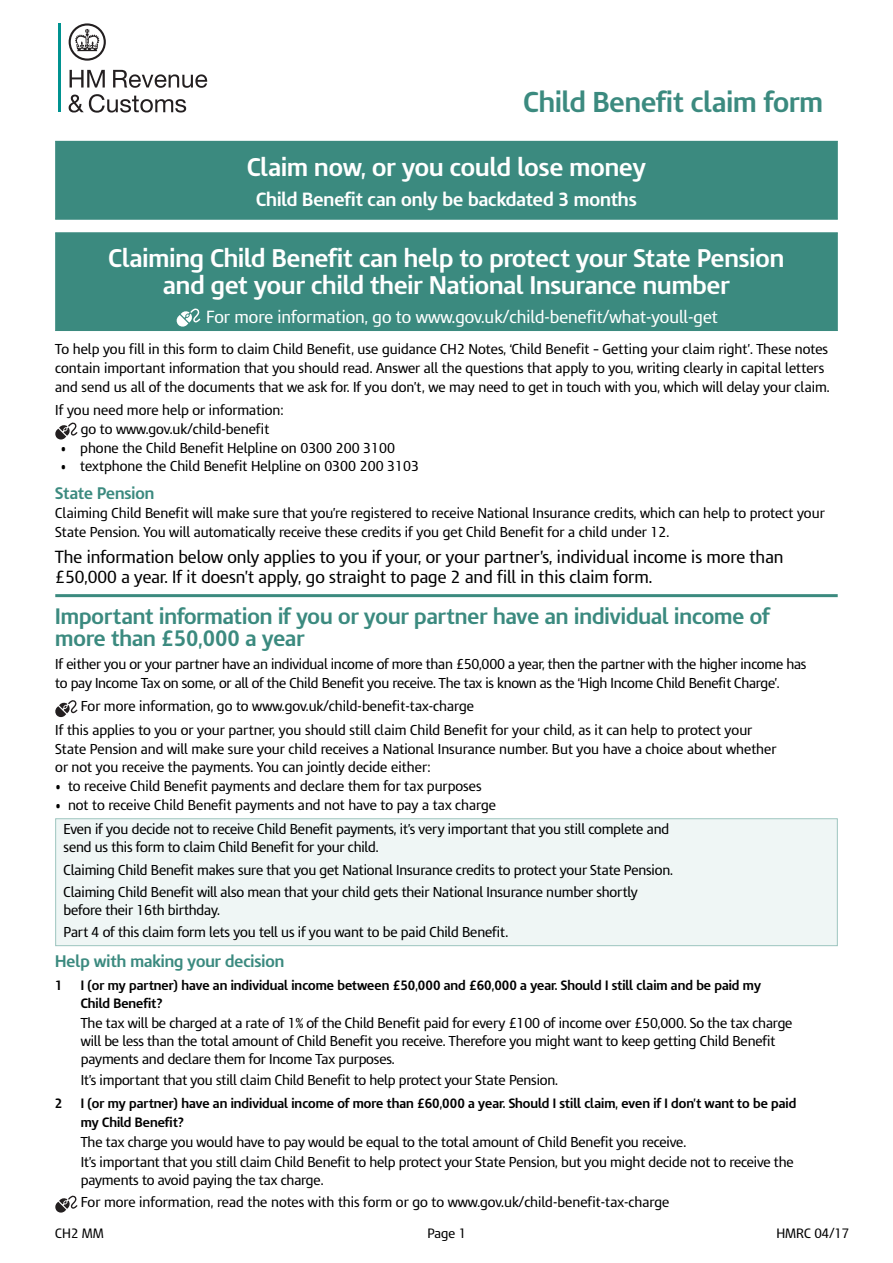
<style>
.page{position:relative;width:893px;height:1263px;background:#fff}
.page>*{position:absolute;margin:0;border:0;box-sizing:border-box;transform-origin:0 0}
.t1{font:700 27px "IR Modena";color:#3b8a7f}
.t2{font:700 24px/27.3px "IR Modena";color:#fff;text-align:center}
.t3{font:700 21px/22.5px "IR Modena";color:#3b8a7f}
.t4{font:700 18px "IR Modena";color:#fff}
.t5{font:16.5px/20.2px "IR Modena";color:#000}
.t6{font:16.5px "IR Modena";color:#fff}
.t7{font:700 15.75px "IR Modena";color:#3b8a7f}
.t8{font:13.5px/18.8px "IR Modena";letter-spacing:-.005em;color:#000}
.t9{font:700 12.75px/18.8px "IR Modena";color:#000}
.t10{font:12.75px "IR Modena";color:#000}
</style>
<div class="page">
<svg style="left:70px;top:70px;width:35px;height:18px"></svg>
<svg style="left:113px;top:70px;width:94px;height:18px"></svg>
<svg style="left:69px;top:94px;width:117px;height:19px"></svg>
<hr style="left:58px;top:23px;width:3px;height:89px;background:#009290">
<svg style="left:69px;top:23px;width:37px;height:38px"></svg>
<hr style="left:55px;top:594px;width:783px;height:3px;background:#3b8a7f">
<svg style="left:55px;top:423px;width:22px;height:16px"></svg>
<svg style="left:55px;top:700px;width:22px;height:17px"></svg>
<div style="left:56px;top:142px;width:781px;height:77px;background:#3b8a7f"></div>
<div style="left:55px;top:141px;width:783px;height:79px;border:1px solid #3b8a7f"></div>
<div style="left:56px;top:233px;width:781px;height:97px;background:#3b8a7f"></div>
<div style="left:55px;top:232px;width:783px;height:99px;border:1px solid #3b8a7f"></div>
<svg style="left:177px;top:308px;width:23px;height:19px"></svg>
<div style="left:56px;top:819px;width:781px;height:126px;background:#eff6f5"></div>
<div style="left:55px;top:818px;width:783px;height:128px;border:1px solid #9dc5bf"></div>
<svg style="left:55px;top:1195px;width:22px;height:17px"></svg>
<h1 class="t1" style="left:524px;top:92px;width:301px">Child Benefit claim form</h1>
<h2 class="t2" style="left:247px;top:156px;width:400px">Claim now, or you could lose money</h2>
<h3 class="t4" style="left:256px;top:193px;width:382px">Child Benefit can only be backdated 3 months</h3>
<h2 class="t2" style="left:109px;top:247px;width:677px">Claiming Child Benefit can help to protect your State Pension and get your child their National Insurance number</h2>
<p class="t6" style="left:206px;top:311px;width:513px">For more information, go to www.gov.uk/child-benefit/what-youll-get</p>
<p class="t8" style="left:55px;top:341px;width:776px">To help you fill in this form to claim Child Benefit, use guidance CH2 Notes, ‘Child Benefit – Getting your claim right’. These notes contain important information that you should read. Answer all the questions that apply to you, writing clearly in capital letters and send us all of the documents that we ask for. If you don’t, we may need to get in touch with you, which will delay your claim.</p>
<p class="t8" style="left:81px;top:402px;width:204px;text-indent:-26px">If you need more help or information: go to www.gov.uk/child-benefit</p>
<p class="t8" style="left:61px;top:440px;width:336px">• phone the Child Benefit Helpline on 0300 200 3100</p>
<p class="t8" style="left:61px;top:458px;width:360px">• textphone the Child Benefit Helpline on 0300 200 3103</p>
<p class="t7" style="left:55px;top:487px;width:101px">State Pension</p>
<p class="t8" style="left:55px;top:505px;width:771px">Claiming Child Benefit will make sure that you’re registered to receive National Insurance credits, which can help to protect your<br>State Pension. You will automatically receive these credits if you get Child Benefit for a child under 12.</p>
<p class="t5" style="left:55px;top:548px;width:730px">The information below only applies to you if your, or your partner’s, individual income is more than £50,000 a year. If it doesn’t apply, go straight to page 2 and fill in this claim form.</p>
<h3 class="t3" style="left:55px;top:607px;width:716px">Important information if you or your partner have an individual income of more than £50,000 a year</h3>
<p class="t8" style="left:55px;top:656px;width:753px">If either you or your partner have an individual income of more than £50,000 a year, then the partner with the higher income has to pay Income Tax on some, or all of the Child Benefit you receive. The tax is known as the ‘High Income Child Benefit Charge’.</p>
<p class="t8" style="left:55px;top:696px;width:699px;line-height:23.4px;text-indent:26px">For more information, go to www.gov.uk/child-benefit-tax-charge<br>If this applies to you or your partner, you should still claim Child Benefit for your child, as it can help to protect your</p>
<p class="t8" style="left:55px;top:740px;width:723px">State Pension and will make sure your child receives a National Insurance number. But you have a choice about whether or not you receive the payments. You can jointly decide either:</p>
<p class="t8" style="left:55px;top:778px;width:428px">• to receive Child Benefit payments and declare them for tax purposes</p>
<p class="t8" style="left:55px;top:797px;width:442px">• not to receive Child Benefit payments and not have to pay a tax charge</p>
<p class="t8" style="left:64px;top:822px;width:607px;line-height:18px">Even if you decide not to receive Child Benefit payments, it’s very important that you still complete and send us this form to claim Child Benefit for your child.</p>
<p class="t8" style="left:64px;top:860px;width:611px;line-height:22.2px">Claiming Child Benefit makes sure that you get National Insurance credits to protect your State Pension.<br>Claiming Child Benefit will also mean that your child gets their National Insurance number shortly</p>
<p class="t8" style="left:64px;top:900px;width:446px;line-height:22.2px">before their 16th birthday.<br>Part 4 of this claim form lets you tell us if you want to be paid Child Benefit.</p>
<p class="t7" style="left:55px;top:956px;width:231px">Help with making your decision</p>
<p class="t9" style="left:55px;top:977px;width:9px">1</p>
<p class="t9" style="left:81px;top:977px;width:682px">I (or my partner) have an individual income between £50,000 and £60,000 a year. Should I still claim and be paid my<br>Child Benefit?</p>
<p class="t8" style="left:81px;top:1015px;width:713px;line-height:18px">The tax will be charged at a rate of 1% of the Child Benefit paid for every £100 of income over £50,000. So the tax charge will be less than the total amount of Child Benefit you receive. Therefore you might want to keep getting Child Benefit payments and declare them for Income Tax purposes.</p>
<p class="t8" style="left:81px;top:1072px;width:479px">It’s important that you still claim Child Benefit to help protect your State Pension.</p>
<p class="t9" style="left:55px;top:1095px;width:9px">2</p>
<p class="t9" style="left:81px;top:1095px;width:717px">I (or my partner) have an individual income of more than £60,000 a year. Should I still claim, even if I don’t want to be paid my Child Benefit?</p>
<p class="t8" style="left:81px;top:1133px;width:714px;line-height:20.7px">The tax charge you would have to pay would be equal to the total amount of Child Benefit you receive.<br>It’s important that you still claim Child Benefit to help protect your State Pension, but you might decide not to receive the</p>
<p class="t8" style="left:81px;top:1171px;width:590px;line-height:21.5px">payments to avoid paying the tax charge.<br>For more information, read the notes with this form or go to www.gov.uk/child-benefit-tax-charge</p>
<p class="t10" style="left:55px;top:1228px;width:50px">CH2 MM</p>
<p class="t10" style="left:427px;top:1228px;width:40px">Page 1</p>
<p class="t10" style="left:776px;top:1228px;width:75px">HMRC 04/17</p>
</div>
